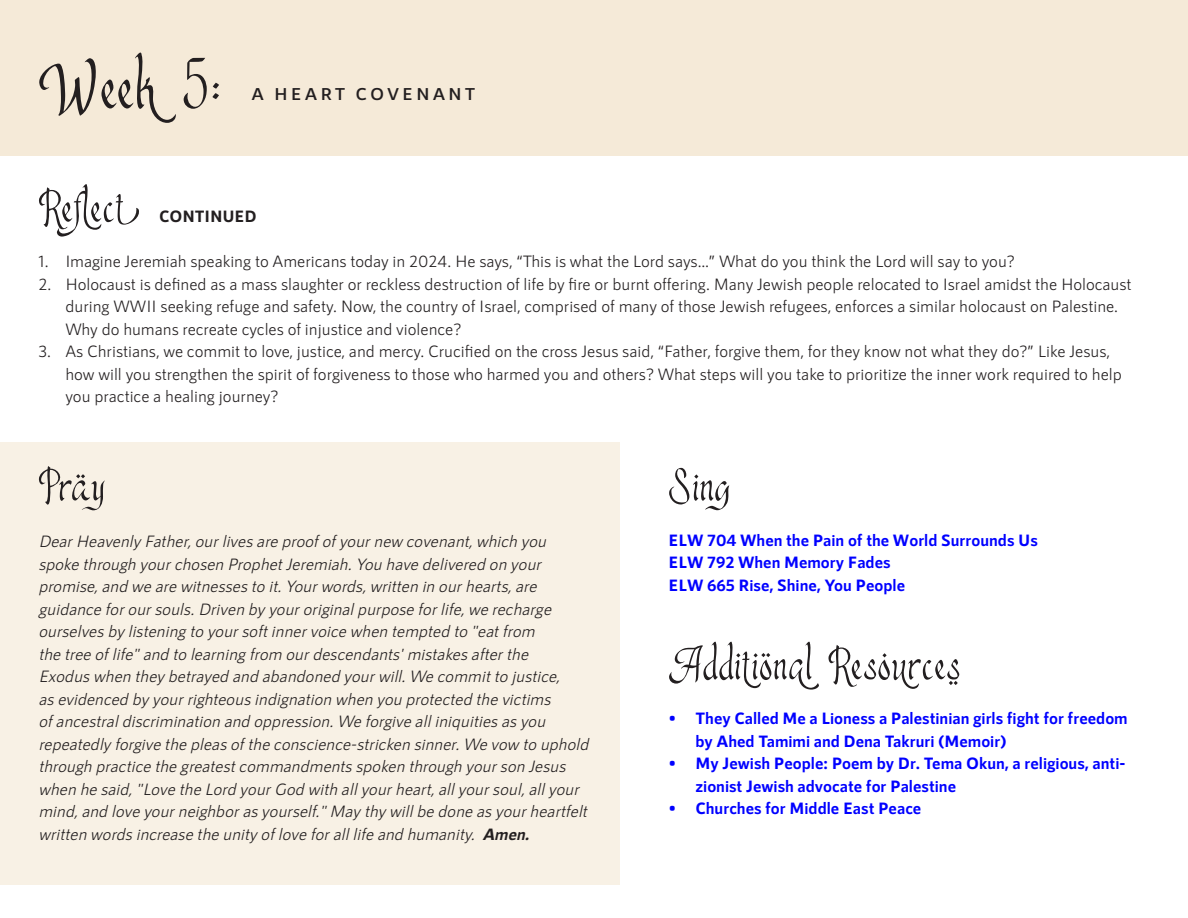
<style>
.page{position:relative;width:1188px;height:918px;background:#fff}
.page>*{position:absolute;margin:0;border:0;box-sizing:border-box;transform-origin:0 0}
.t1{font:82.5px "Mardania";color:#231f20}
.t2{font:55.5px "Mardania";letter-spacing:.01em;color:#231f20}
.t3{font:600 17.25px "RNS Sanz";letter-spacing:.17em;color:#231f20;scale:1.04 1}
.t4{font:italic 16.5px/22.5px "RNS Sanz";color:#231f20}
.t5{font:16.5px/22.5px "RNS Sanz";color:#231f20}
.t6{font:700 16.5px/22.5px "RNS Sanz";color:#00f}
.t7{font:700 16.5px "RNS Sanz";letter-spacing:-.005em;color:#231f20}
.s1{font-weight:700}
</style>
<div class="page">
<div style="left:0;top:0;width:1188px;height:156px;background:#f5ead8"></div>
<div style="left:0;top:442px;width:620px;height:443px;background:#f8f1e5"></div>
<p class="t1" style="left:38px;top:47px;width:184px">Week 5:</p>
<p class="t3" style="left:251px;top:84px;width:217px">A HEART COVENANT</p>
<p class="t2" style="left:38px;top:180px;width:88px">Reflect</p>
<p class="t7" style="left:159px;top:207px;width:99px">CONTINUED</p>
<p class="t5" style="left:38px;top:250px;width:978px">1. Imagine Jeremiah speaking to Americans today in 2024. He says, “This is what the Lord says…” What do you think the Lord will say to you?</p>
<p class="t5" style="left:65px;top:273px;width:1068px;text-indent:-27px">2. Holocaust is defined as a mass slaughter or reckless destruction of life by fire or burnt offering. Many Jewish people relocated to Israel amidst the Holocaust during WWII seeking refuge and safety. Now, the country of Israel, comprised of many of those Jewish refugees, enforces a similar holocaust on Palestine.<br>Why do humans recreate cycles of injustice and violence?</p>
<p class="t5" style="left:65px;top:340px;width:1058px;text-indent:-27px">3. As Christians, we commit to love, justice, and mercy. Crucified on the cross Jesus said, “Father, forgive them, for they know not what they do?” Like Jesus, how will you strengthen the spirit of forgiveness to those who harmed you and others? What steps will you take to prioritize the inner work required to help you practice a healing journey?</p>
<p class="t2" style="left:38px;top:459px;width:69px">Pray</p>
<p class="t4" style="left:38px;top:530px;width:556px">DearHeavenly Father,ourlivesare proofofyournew covenant,which you spoke through yourchosen ProphetJeremiah.You have delivered on your promise,and we are witnessesto it.Yourwords,written in ourhearts,are guidance foroursouls.Driven by youroriginalpurpose forlife,we recharge ourselvesby listening to yoursoftinnervoice when tempted to "eatfrom<br>the tree oflife"and to learning from ourdescendants'mistakesafterthe Exoduswhen they betrayed and abandoned yourwill.We committo justice, asevidenced by yourrighteousindignation when you protected the victims ofancestraldiscrimination and oppression.We forgive alliniquitiesasyou repeatedly forgive the pleasofthe conscience-stricken sinner.We vow to uphold through practice the greatestcommandmentsspoken through yourson Jesus when he said,"Love the Lord yourGod with allyourheart,allyoursoul,allyour mind,and love yourneighborasyourself."May thy willbe done asyourheartfelt written wordsincrease the unity oflove foralllife and humanity. <span class="s1">Amen.</span></p>
<p class="t2" style="left:669px;top:459px;width:63px">Sing</p>
<p class="t6" style="left:669px;top:529px;width:371px">ELW 704 When the Pain of the World Surrounds Us<br>ELW 792 When Memory Fades<br>ELW 665 Rise, Shine, You People</p>
<p class="t2" style="left:669px;top:638px;width:293px">Additional Resources</p>
<p class="t6" style="left:695px;top:707px;width:434px;text-indent:-27px">• They Called Me a Lioness a Palestinian girls fight for freedom by Ahed Tamimi and Dena Takruri (Memoir)</p>
<p class="t6" style="left:695px;top:752px;width:431px;text-indent:-27px">• My Jewish People: Poem by Dr. Tema Okun, a religious, anti&shy;zionist Jewish advocate for Palestine</p>
<p class="t6" style="left:668px;top:797px;width:254px">• Churches for Middle East Peace</p>
</div>
